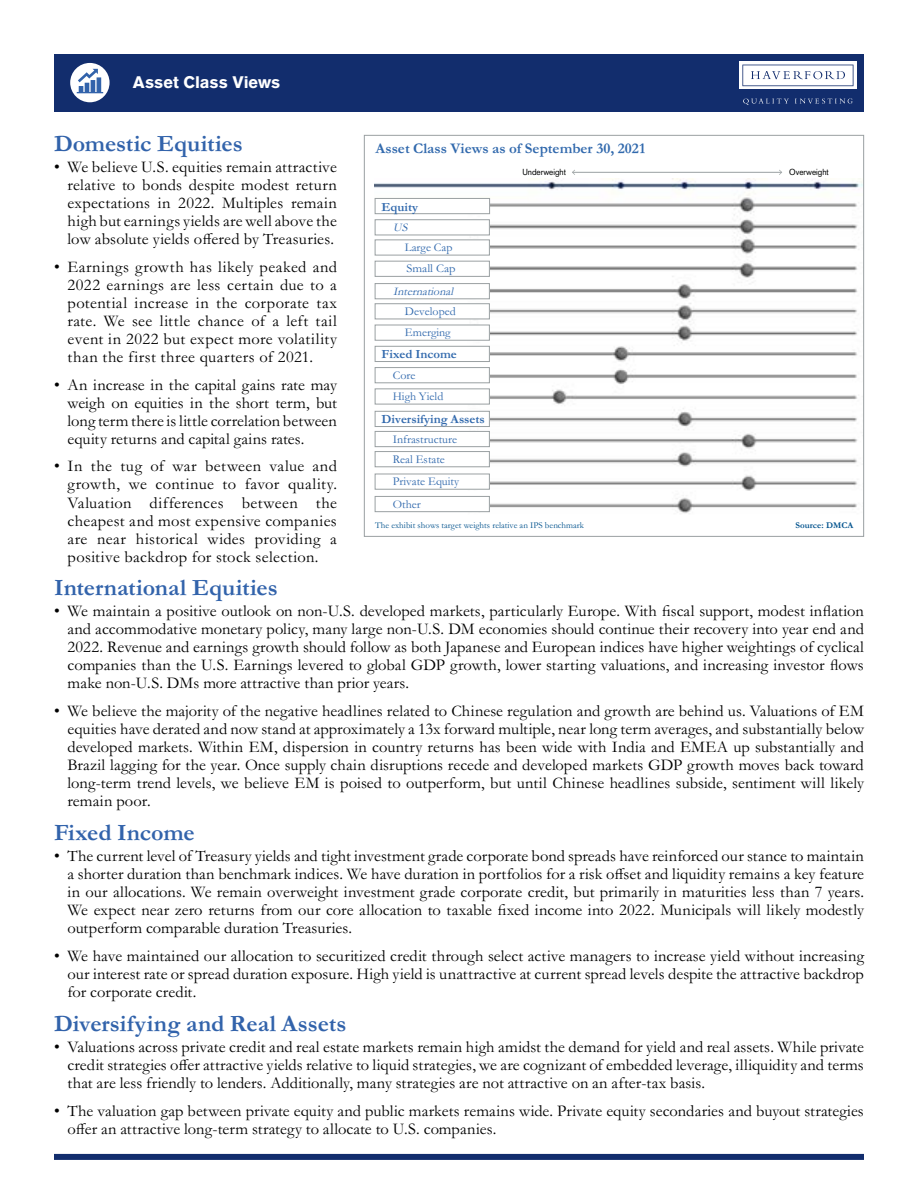
<style>
.page{position:relative;width:918px;height:1188px;background:#fff}
.page>*{position:absolute;margin:0;border:0;box-sizing:border-box;transform-origin:0 0}
.t1{font:700 24px "Garamond MT Std";letter-spacing:-.005em;color:#3263ab}
.t2{font:16.5px/18px "Garamond MT Std";letter-spacing:.005em;color:#000;text-align:justify}
.t3{font:900 16.5px "Akzidenz Grotesk";letter-spacing:-.005em;color:#fff}
.t4{font:700 15px "Garamond MT Std";color:#3169ad}
.t5{font:700 12.75px "Garamond MT Std";color:#3169ad}
.t6{font:12px/21.3px "Garamond MT Std";color:#3169ad}
.t7{font:italic 11.7px "Garamond MT Std";color:#3169ad}
.t8{font:9px "Garamond MT Std";letter-spacing:.005em;color:#00528d}
.t9{font:700 9px "Garamond MT Std";letter-spacing:.005em;color:#00528d}
.t10{font:8.7px "Akzidenz Grotesk";color:#000203;scale:.93 1}
</style>
<div class="page">
<div style="left:54px;top:54px;width:810px;height:57px;background:#122d6d"></div>
<svg style="left:70px;top:63px;width:40px;height:39px"></svg>
<svg style="left:71px;top:64px;width:37px;height:37px"></svg>
<div style="left:54px;top:1154px;width:810px;height:6px;background:#122d6d"></div>
<img style="left:374px;top:179px;width:488px;height:334px">
<hr style="left:573px;top:172px;width:209px;height:1px;background:#9aa0a2">
<div style="left:375px;top:198px;width:115px;height:16px;background:#fff"></div>
<div style="left:375px;top:198px;width:115px;height:16px;border:1px solid #9aa0a2"></div>
<div style="left:375px;top:240px;width:114px;height:15px;background:#fff"></div>
<div style="left:375px;top:261px;width:114px;height:15px;background:#fff"></div>
<div style="left:375px;top:261px;width:115px;height:16px;border:1px solid #9aa0a2"></div>
<div style="left:375px;top:304px;width:114px;height:15px;background:#fff"></div>
<div style="left:375px;top:303px;width:115px;height:16px;border:1px solid #9aa0a2"></div>
<div style="left:375px;top:325px;width:114px;height:15px;background:#fff"></div>
<div style="left:375px;top:325px;width:115px;height:16px;border:1px solid #9aa0a2"></div>
<div style="left:375px;top:368px;width:114px;height:15px;background:#fff"></div>
<div style="left:375px;top:367px;width:115px;height:16px;border:1px solid #9aa0a2"></div>
<div style="left:375px;top:389px;width:114px;height:15px;background:#fff"></div>
<div style="left:375px;top:389px;width:115px;height:15px;border:1px solid #9aa0a2"></div>
<div style="left:375px;top:431px;width:114px;height:16px;background:#fff"></div>
<div style="left:375px;top:431px;width:115px;height:16px;border:1px solid #9aa0a2"></div>
<div style="left:375px;top:452px;width:114px;height:15px;background:#fff"></div>
<div style="left:375px;top:451px;width:115px;height:16px;border:1px solid #9aa0a2"></div>
<div style="left:375px;top:474px;width:114px;height:15px;background:#fff"></div>
<div style="left:375px;top:474px;width:115px;height:16px;border:1px solid #9aa0a2"></div>
<div style="left:375px;top:496px;width:114px;height:16px;background:#fff"></div>
<div style="left:375px;top:496px;width:115px;height:16px;border:1px solid #9aa0a2"></div>
<div style="left:375px;top:220px;width:114px;height:15px;background:#fff"></div>
<div style="left:375px;top:219px;width:115px;height:16px;border:1px solid #9aa0a2"></div>
<div style="left:375px;top:284px;width:114px;height:15px;background:#fff"></div>
<div style="left:375px;top:283px;width:115px;height:16px;border:1px solid #9aa0a2"></div>
<div style="left:375px;top:346px;width:114px;height:16px;background:#fff"></div>
<div style="left:375px;top:346px;width:115px;height:16px;border:1px solid #9aa0a2"></div>
<div style="left:375px;top:411px;width:114px;height:16px;background:#fff"></div>
<div style="left:375px;top:411px;width:115px;height:16px;border:1px solid #9aa0a2"></div>
<svg style="left:739px;top:62px;width:118px;height:27px"></svg>
<svg style="left:742px;top:65px;width:111px;height:21px;background:#e1e4ec"></svg>
<svg style="left:743px;top:99px;width:46px;height:6px"></svg>
<svg style="left:795px;top:99px;width:58px;height:5px"></svg>
<p class="t3" style="left:133px;top:73px;width:149px">Asset Class Views</p>
<h1 class="t1" style="left:54px;top:131px;width:190px">Domestic Equities</h1>
<p class="t2" style="left:67px;top:158px;width:271px;text-indent:-13px">• We believe U.S. equities remain attractive relative to bonds despite modest return expectations in 2022. Multiples remain high but earnings yields are well above the low absolute yields offered by Treasuries.</p>
<p class="t2" style="left:67px;top:258px;width:271px;text-indent:-13px">• Earnings growth has likely peaked and 2022 earnings are less certain due to a potential increase in the corporate tax rate. We see little chance of a left tail event in 2022 but expect more volatility than the first three quarters of 2021.</p>
<p class="t2" style="left:67px;top:376px;width:271px;text-indent:-13px">• An increase in the capital gains rate may weigh on equities in the short term, but long term there is little correlation between equity returns and capital gains rates.</p>
<p class="t2" style="left:67px;top:458px;width:271px;text-indent:-13px">• In the tug of war between value and growth, we continue to favor quality.<br>Valuation differences between the cheapest and most expensive companies are near historical wides providing a positive backdrop for stock selection.</p>
<h1 class="t1" style="left:54px;top:575px;width:225px">International Equities</h1>
<p class="t2" style="left:67px;top:603px;width:798px;text-indent:-13px">• We maintain a positive outlook on non-U.S. developed markets, particularly Europe. With fiscal support, modest inflation and accommodative monetary policy, many large non-U.S. DM economies should continue their recovery into year end and 2022. Revenue and earnings growth should follow as both Japanese and European indices have higher weightings of cyclical companies than the U.S. Earnings levered to global GDP growth, lower starting valuations, and increasing investor flows make non-U.S. DMs more attractive than prior years.</p>
<p class="t2" style="left:67px;top:702px;width:798px;text-indent:-13px">• We believe the majority of the negative headlines related to Chinese regulation and growth are behind us. Valuations of EM equities have derated and now stand at approximately a 13x forward multiple, near long term averages, and substantially below developed markets. Within EM, dispersion in country returns has been wide with India and EMEA up substantially and Brazil lagging for the year. Once supply chain disruptions recede and developed markets GDP growth moves back toward long-term trend levels, we believe EM is poised to outperform, but until Chinese headlines subside, sentiment will likely remain poor.</p>
<h1 class="t1" style="left:54px;top:819px;width:142px">Fixed Income</h1>
<p class="t2" style="left:67px;top:847px;width:798px;text-indent:-13px">• The current level of Treasury yields and tight investment grade corporate bond spreads have reinforced our stance to maintain a shorter duration than benchmark indices. We have duration in portfolios for a risk offset and liquidity remains a key feature in our allocations. We remain overweight investment grade corporate credit, but primarily in maturities less than 7 years.<br>We expect near zero returns from our core allocation to taxable fixed income into 2022. Municipals will likely modestly outperform comparable duration Treasuries.</p>
<p class="t2" style="left:67px;top:947px;width:798px;text-indent:-13px">• We have maintained our allocation to securitized credit through select active managers to increase yield without increasing our interest rate or spread duration exposure. High yield is unattractive at current spread levels despite the attractive backdrop for corporate credit.</p>
<h1 class="t1" style="left:54px;top:1010px;width:294px">Diversifying and Real Assets</h1>
<p class="t2" style="left:67px;top:1038px;width:798px;text-indent:-13px">• Valuations across private credit and real estate markets remain high amidst the demand for yield and real assets. While private credit strategies offer attractive yields relative to liquid strategies, we are cognizant of embedded leverage, illiquidity and terms that are less friendly to lenders. Additionally, many strategies are not attractive on an after-tax basis.</p>
<p class="t2" style="left:67px;top:1102px;width:798px;text-indent:-13px">• The valuation gap between private equity and public markets remains wide. Private equity secondaries and buyout strategies offer an attractive long-term strategy to allocate to U.S. companies.</p>
<p class="t4" style="left:376px;top:141px;width:272px">Asset Class Views as of September 30, 2021</p>
<p class="t10" style="left:522px;top:167px;width:48px">Underweight</p>
<p class="t10" style="left:789px;top:167px;width:44px">Overweight</p>
<p class="t5" style="left:382px;top:200px;width:38px">Equity</p>
<p class="t6" style="left:405px;top:237px;width:52px">Large Cap<br>Small Cap</p>
<p class="t6" style="left:405px;top:301px;width:52px">Developed<br>Emerging</p>
<p class="t6" style="left:393px;top:365px;width:52px">Core<br>High Yield</p>
<p class="t6" style="left:393px;top:429px;width:66px;line-height:20.1px">Infrastructure<br>Real Estate</p>
<p class="t6" style="left:393px;top:470px;width:68px;line-height:22.5px">Private Equity<br>Other</p>
<p class="t7" style="left:393px;top:221px;width:19px">US</p>
<p class="t7" style="left:393px;top:285px;width:64px">International</p>
<p class="t5" style="left:382px;top:348px;width:77px">Fixed Income</p>
<p class="t5" style="left:382px;top:413px;width:105px">Diversifying Assets</p>
<p class="t8" style="left:375px;top:520px;width:211px">The exhibit shows target weights relative an IPS benchmark</p>
<p class="t9" style="left:795px;top:520px;width:59px">Source: DMCA</p>
</div>
